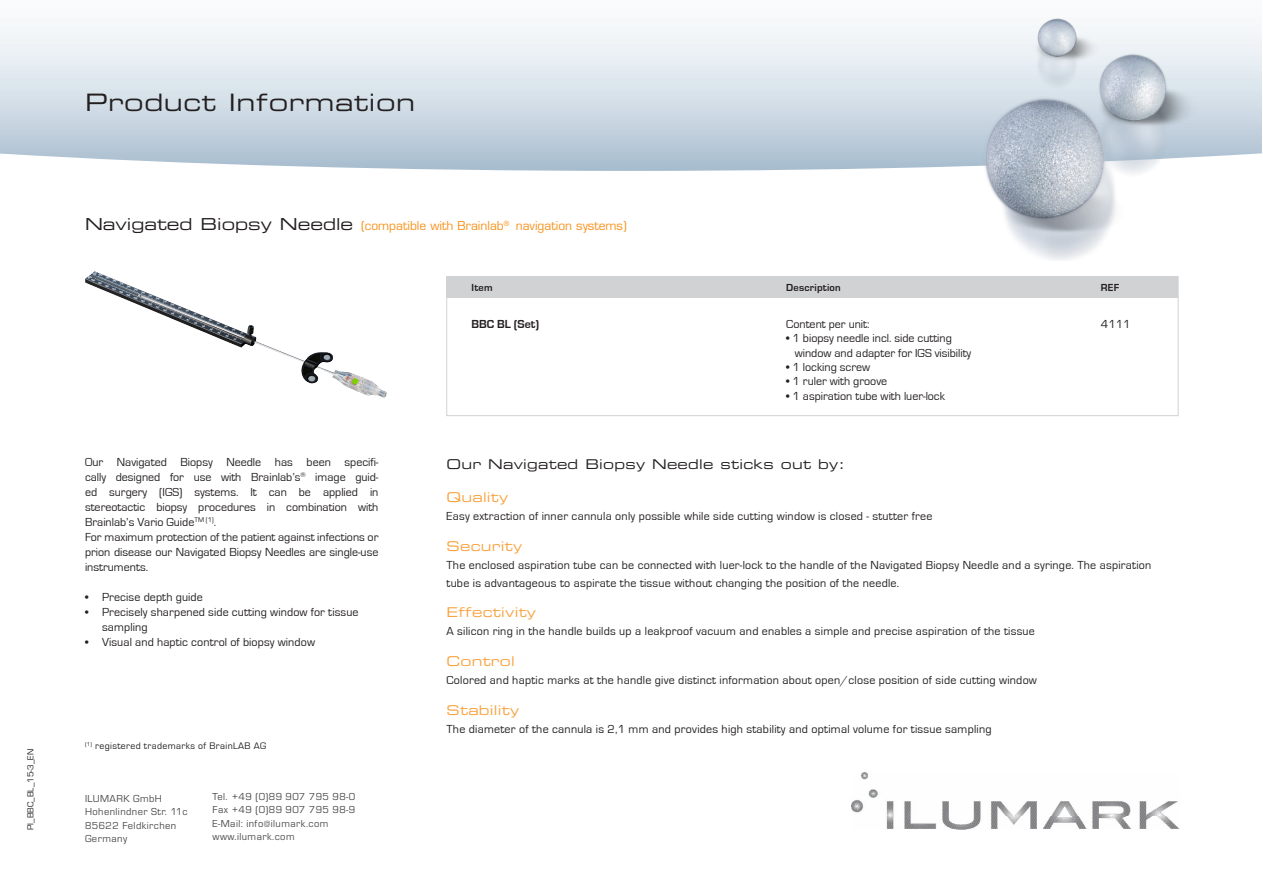
<style>
.page{position:relative;width:1263px;height:893px;background:#fff}
.page>*{position:absolute;margin:0;border:0;box-sizing:border-box;transform-origin:0 0}
.t1{font:24px "Eurostile Extended Two";letter-spacing:.025em;color:#231f20}
.t2{font:13.5px "Eurostile Extended Two";letter-spacing:.02em;color:#f9a23e}
.t3{font:13.5px "Eurostile Extended Two";letter-spacing:.02em;color:#231f20}
.t4{font:12px/18px "Eurostile";letter-spacing:.02em;color:#231f20}
.t5{font:12px/15px "Eurostile";color:#231f20}
.t6{font:12px "Eurostile";color:#f7931d}
.t7{font:700 12px "Eurostile";color:#231f20}
.t8{font:10.5px/13.5px "Eurostile T";letter-spacing:.04em;color:#4b4c4d}
.t9{font:700 10.5px "Eurostile";letter-spacing:.02em;color:#231f20}
.t10{font:9.75px "Eurostile";letter-spacing:.04em;color:#231f20}
.t11{font:9px "Eurostile";color:#231f20}
.s1{font-family:"Eurostile Extended Two";font-size:16.5px;color:#231f20}
</style>
<div class="page">
<svg style="left:0;top:25px;width:1262px;height:146px"></svg>
<img style="left:851px;top:772px;width:328px;height:58px">
<img style="left:948px;top:18px;width:276px;height:243px">
<img style="left:85px;top:271px;width:302px;height:127px">
<div style="left:447px;top:277px;width:731px;height:21px;background:#d1d2d4"></div>
<div style="left:446px;top:276px;width:732px;height:140px;border:1px solid #d1d2d4"></div>
<p class="t11" style="left:26px;top:830px;width:82px;rotate:-90deg">PI_BBC_BL_15-3_EN</p>
<h1 class="t1" style="left:85px;top:86px;width:332px">Product Information</h1>
<p class="t6" style="left:85px;top:219px;width:543px"><span class="s1">Navigated Biopsy Needle</span> (compatible with Brainlab<sup>®</sup> navigation systems)</p>
<p class="t5" style="left:85px;top:455px;width:295px">Our Navigated Biopsy Needle has been specifi&shy;cally designed for use with Brainlab’s<sup>®</sup> image guid&shy;ed surgery (IGS) systems. It can be applied in stereotactic biopsy procedures in combination with Brainlab’s Vario Guide<sup>TM</sup> <sup>(1)</sup>.<br>For maximum protection of the patient against infections or prion disease our Navigated Biopsy Needles are single-use instruments.</p>
<p class="t4" style="left:85px;top:589px;width:119px">• Precise depth guide</p>
<p class="t4" style="left:102px;top:605px;width:258px;line-height:15px;text-indent:-17px">• Precisely sharpened side cutting window for tissue sampling</p>
<p class="t4" style="left:85px;top:634px;width:232px">• Visual and haptic control of biopsy window</p>
<p class="t10" style="left:85px;top:741px;width:183px"><sup>(1)</sup> registered trademarks of BrainLAB AG</p>
<p class="t8" style="left:85px;top:791px;width:104px">ILUMARK GmbH<br>Hohenlindner Str. 11c<br>85622 Feldkirchen<br>Germany</p>
<p class="t8" style="left:213px;top:789px;width:144px">Tel. +49 (0)89 907 795 98-0<br>Fax +49 (0)89 907 795 98-9<br>E-Mail: info@ilumark.com www.ilumark.com</p>
<p class="t9" style="left:472px;top:282px;width:23px">Item</p>
<p class="t9" style="left:786px;top:282px;width:56px">Description</p>
<p class="t9" style="left:1101px;top:282px;width:20px">REF</p>
<p class="t7" style="left:472px;top:318px;width:69px">BBC BL (Set)</p>
<p class="t5" style="left:786px;top:317px;width:85px">Content per unit:</p>
<p class="t4" style="left:1101px;top:315px;width:31px">4111</p>
<p class="t5" style="left:795px;top:331px;width:178px;line-height:14.4px;text-indent:-9px">• 1 biopsy needle incl. side cutting window and adapter for IGS visibility</p>
<p class="t5" style="left:786px;top:360px;width:85px">• 1 locking screw</p>
<p class="t5" style="left:786px;top:374px;width:102px">• 1 ruler with groove</p>
<p class="t5" style="left:786px;top:389px;width:160px">• 1 aspiration tube with luer-lock</p>
<p class="t3" style="left:446px;top:455px;width:400px">Our Navigated Biopsy Needle sticks out by:</p>
<p class="t2" style="left:446px;top:488px;width:63px">Quality</p>
<p class="t4" style="left:446px;top:507px;width:487px">Easy extraction of inner cannula only possible while side cutting window is closed - stutter free</p>
<p class="t2" style="left:446px;top:536px;width:77px">Security</p>
<p class="t4" style="left:446px;top:556px;width:706px">The enclosed aspiration tube can be connected with luer-lock to the handle of the Navigated Biopsy Needle and a syringe. The aspiration tube is advantageous to aspirate the tissue without changing the position of the needle.</p>
<p class="t2" style="left:446px;top:603px;width:91px">Effectivity</p>
<p class="t4" style="left:446px;top:623px;width:590px">A silicon ring in the handle builds up a leakproof vacuum and enables a simple and precise aspiration of the tissue</p>
<p class="t2" style="left:446px;top:652px;width:70px">Control</p>
<p class="t4" style="left:446px;top:671px;width:592px">Colored and haptic marks at the handle give distinct information about open/close position of side cutting window</p>
<p class="t2" style="left:446px;top:701px;width:74px">Stability</p>
<p class="t4" style="left:446px;top:720px;width:547px">The diameter of the cannula is 2,1 mm and provides high stability and optimal volume for tissue sampling</p>
</div>
